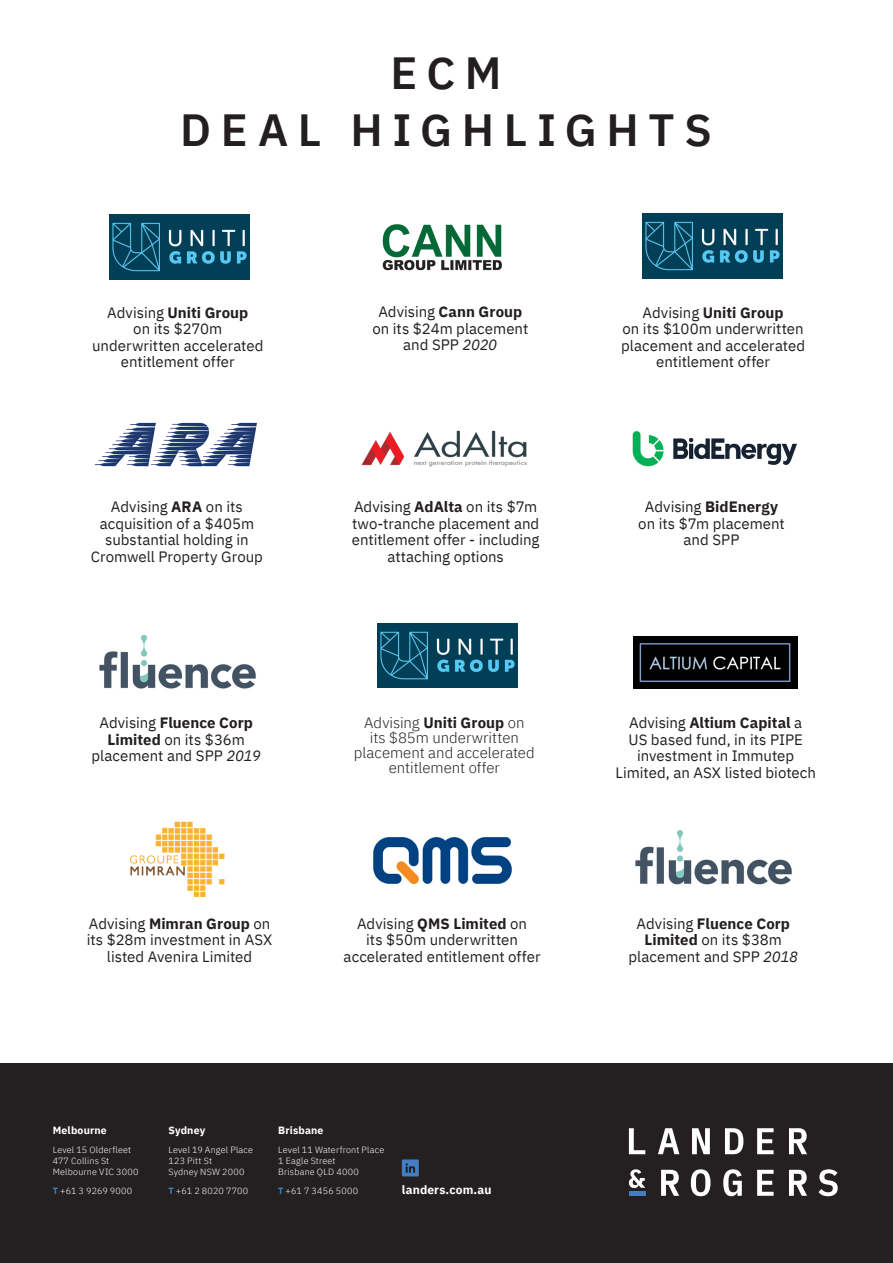
<style>
.page{position:relative;width:893px;height:1263px;background:#fff}
.page>*{position:absolute;margin:0;border:0;box-sizing:border-box;transform-origin:0 0}
.IBM_Plex_Sans_Semibo{font:600 45px "IBM Plex Sans";letter-spacing:.215em;color:#231f20}
.Paragraph_Style_1{font:15px/16.5px "IBM Plex Sans";color:#231f20;text-align:center}
.IBM_Plex_Sans_Light{font:300 15px/15px "IBM Plex Sans";color:#231f20;text-align:center}
.IBM_Plex_Sans_Light-2{font:700 12px "IBM Plex Sans";letter-spacing:.01em;color:#fff}
.L_R_contact_info{font:700 10.5px "IBM Plex Sans";letter-spacing:.015em;color:#fff}
.L_R_contact_info-2{font:300 9px/10.8px "IBM Plex Sans";letter-spacing:.02em;color:#fff}
.s1{font-weight:700}
.s2{font-style:italic}
.s3{font-weight:700;color:#437ec1}
</style>
<div class="page">
<div style="left:0;top:1063px;width:893px;height:200px;background:#242021"></div>
<img style="left:632px;top:431px;width:165px;height:36px">
<img style="left:361px;top:430px;width:166px;height:37px">
<img style="left:99px;top:634px;width:157px;height:55px">
<img style="left:633px;top:637px;width:165px;height:51px">
<img style="left:94px;top:422px;width:163px;height:45px">
<img style="left:109px;top:215px;width:141px;height:65px">
<img style="left:642px;top:214px;width:141px;height:64px">
<img style="left:130px;top:821px;width:95px;height:76px">
<img style="left:377px;top:623px;width:141px;height:65px">
<img style="left:635px;top:830px;width:157px;height:55px">
<img style="left:373px;top:837px;width:139px;height:48px">
<img style="left:382px;top:224px;width:120px;height:47px">
<svg style="left:629px;top:1128px;width:209px;height:68px"></svg>
<div style="left:402px;top:1159px;width:17px;height:17px;background:#437ec1"></div>
<svg style="left:406px;top:1163px;width:9px;height:10px"></svg>
<p class="IBM_Plex_Sans_Semibo" style="left:391px;top:38px;width:113px">ECM</p>
<p class="IBM_Plex_Sans_Semibo" style="left:180px;top:95px;width:143px">DEAL</p>
<p class="IBM_Plex_Sans_Semibo" style="left:351px;top:95px;width:363px">HIGHLIGHTS</p>
<p class="Paragraph_Style_1" style="left:92px;top:303px;width:173px">Advising <span class="s1">Uniti Group<br></span>on its $270m underwritten accelerated entitlement offer</p>
<p class="Paragraph_Style_1" style="left:372px;top:302px;width:157px">Advising <span class="s1">Cann Group </span>on its $24m placement and SPP <span class="s2">2020</span></p>
<p class="Paragraph_Style_1" style="left:91px;top:497px;width:174px">Advising <span class="s1">ARA</span> on its acquisition of a $405m substantial holding in<br>Cromwell Property Group</p>
<p class="Paragraph_Style_1" style="left:352px;top:497px;width:189px">Advising <span class="s1">AdAlta</span> on its $7m two-tranche placement and entitlement offer - including attaching options</p>
<p class="Paragraph_Style_1" style="left:92px;top:713px;width:171px">Advising <span class="s1">Fluence Corp<br>Limited</span> on its $36m placement and SPP <span class="s2">2019</span></p>
<p class="IBM_Plex_Sans_Light" style="left:354px;top:714px;width:182px">Advising <span class="s1">Uniti Group</span> on<br>its $85m underwritten placement and accelerated entitlement offer</p>
<p class="Paragraph_Style_1" style="left:621px;top:303px;width:185px">Advising <span class="s1">Uniti Group<br></span>on its $100m underwritten placement and accelerated entitlement offer</p>
<p class="Paragraph_Style_1" style="left:638px;top:497px;width:148px">Advising <span class="s1">BidEnergy </span>on its $7m placement and SPP</p>
<p class="Paragraph_Style_1" style="left:616px;top:713px;width:202px">Advising <span class="s1">Altium Capital</span> a<br>US based fund, in its PIPE investment in Immutep<br>Limited, an ASX listed biotech</p>
<p class="Paragraph_Style_1" style="left:87px;top:914px;width:187px">Advising <span class="s1">Mimran Group</span> on its $28m investment in ASX listed Avenira Limited</p>
<p class="Paragraph_Style_1" style="left:628px;top:914px;width:171px">Advising <span class="s1">Fluence Corp<br>Limited</span> on its $38m placement and SPP <span class="s2">2018</span></p>
<p class="Paragraph_Style_1" style="left:344px;top:914px;width:198px">Advising <span class="s1">QMS Limited</span> on<br>its $50m underwritten accelerated entitlement offer</p>
<p class="L_R_contact_info" style="left:53px;top:1122px;width:56px">Melbourne</p>
<p class="L_R_contact_info-2" style="left:53px;top:1144px;width:87px">Level 15 Olderfleet<br>477 Collins St<br>Melbourne VIC 3000</p>
<p class="L_R_contact_info-2" style="left:53px;top:1185px;width:81px"><span class="s3">T</span> +61 3 9269 9000</p>
<p class="L_R_contact_info" style="left:169px;top:1122px;width:38px">Sydney</p>
<p class="L_R_contact_info-2" style="left:169px;top:1144px;width:86px">Level 19 Angel Place<br>123 Pitt St<br>Sydney NSW 2000</p>
<p class="L_R_contact_info-2" style="left:169px;top:1185px;width:81px"><span class="s3">T</span> +61 2 8020 7700</p>
<p class="L_R_contact_info" style="left:278px;top:1122px;width:47px">Brisbane</p>
<p class="L_R_contact_info-2" style="left:278px;top:1144px;width:108px">Level 11 Waterfront Place<br>1 Eagle Street<br>Brisbane QLD 4000</p>
<p class="L_R_contact_info-2" style="left:278px;top:1185px;width:82px"><span class="s3">T</span> +61 7 3456 5000</p>
<p class="IBM_Plex_Sans_Light-2" style="left:402px;top:1180px;width:91px">landers.com.au</p>
</div>
